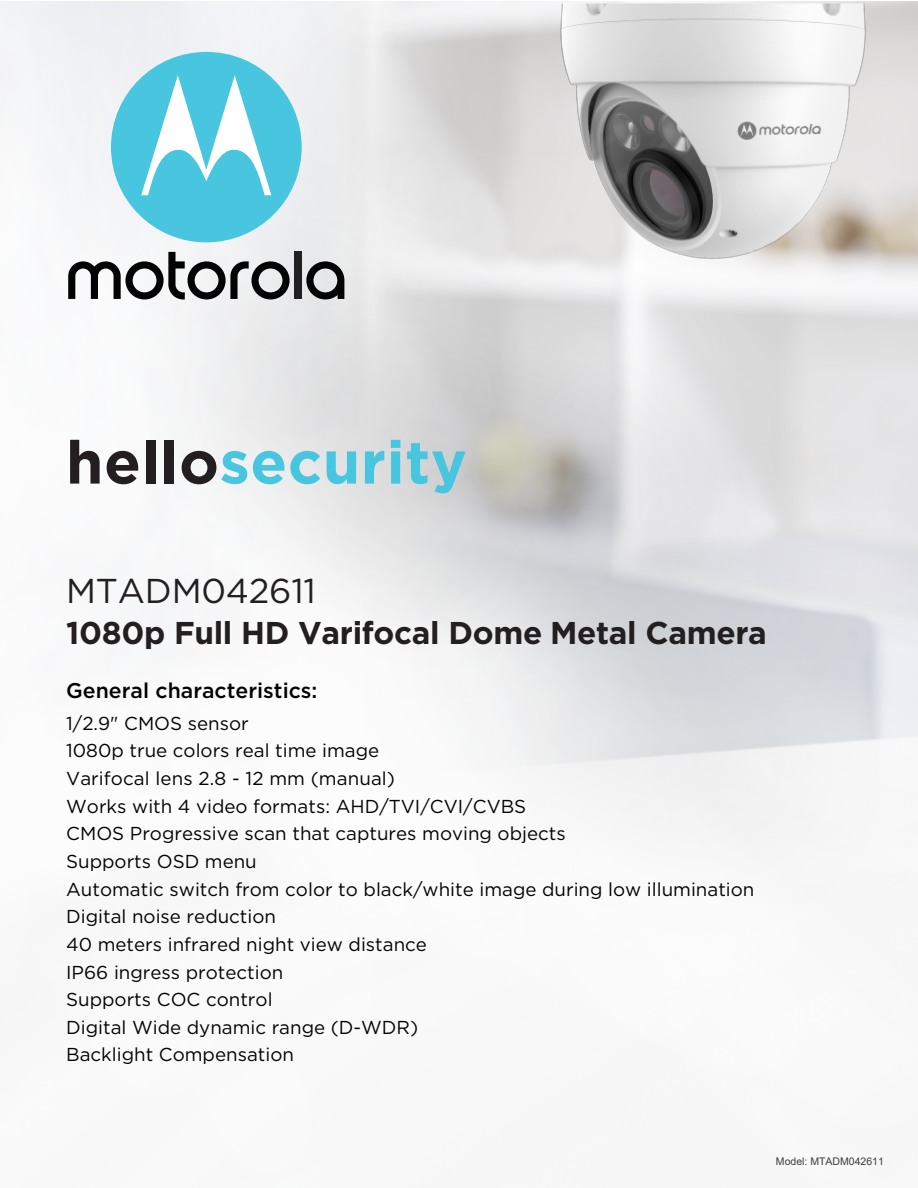
<style>
.page{position:relative;width:918px;height:1188px;background:#fff}
.page>*{position:absolute;margin:0;border:0;box-sizing:border-box;transform-origin:0 0}
.t1{font:700 60px "Gotham";letter-spacing:.01em;color:#48c5df}
.t2{font:34.5px "Gotham";letter-spacing:-.005em;color:#231f20}
.t3{font:700 31.5px "Gotham";letter-spacing:-.01em;color:#231f20}
.t4{font:500 21.3px "Gotham";color:#030303}
.t5{font:18.75px/27.6px "Gotham";color:#030303}
.t6{font:10.5px "Arial";color:#3e3e3f}
.s1{color:#231f20}
</style>
<div class="page">
<svg style="left:917px;top:1px;width:1px;height:45px"></svg>
<svg style="left:917px;top:87px;width:1px;height:116px"></svg>
<img style="left:1px;top:2px;width:916px;height:858px">
<svg style="left:306px;top:261px;width:38px;height:39px"></svg>
<div style="left:294px;top:252px;width:7px;height:47px;background:#222021"></div>
<svg style="left:68px;top:252px;width:221px;height:48px"></svg>
<div style="left:111px;top:52px;width:190px;height:190px;background:#48c5df;border-radius:50%"></div>
<svg style="left:141px;top:75px;width:130px;height:120px"></svg>
<img style="left:468px;top:3px;width:449px;height:337px">
<h1 class="t1" style="left:66px;top:423px;width:402px"><span class="s1">hello</span>security</h1>
<h2 class="t2" style="left:66px;top:568px;width:251px">MTADM042611</h2>
<h3 class="t3" style="left:66px;top:612px;width:702px">1080p Full HD Varifocal Dome Metal Camera</h3>
<p class="t4" style="left:66px;top:676px;width:253px">General characteristics:</p>
<p class="t5" style="left:66px;top:709px;width:689px">1/2.9" CMOS sensor<br>1080p true colors real time image<br>Varifocal lens 2.8 - 12 mm (manual)<br>Works with 4 video formats: AHD/TVI/CVI/CVBS<br>CMOS Progressive scan that captures moving objects<br>Supports OSD menu<br>Automatic switch from color to black/white image during low illumination Digital noise reduction<br>40 meters infrared night view distance<br>IP66 ingress protection<br>Supports COC control<br>Digital Wide dynamic range (D-WDR)<br>Backlight Compensation</p>
<p class="t6" style="left:775px;top:1154px;width:109px">Model: MTADM042611</p>
</div>
